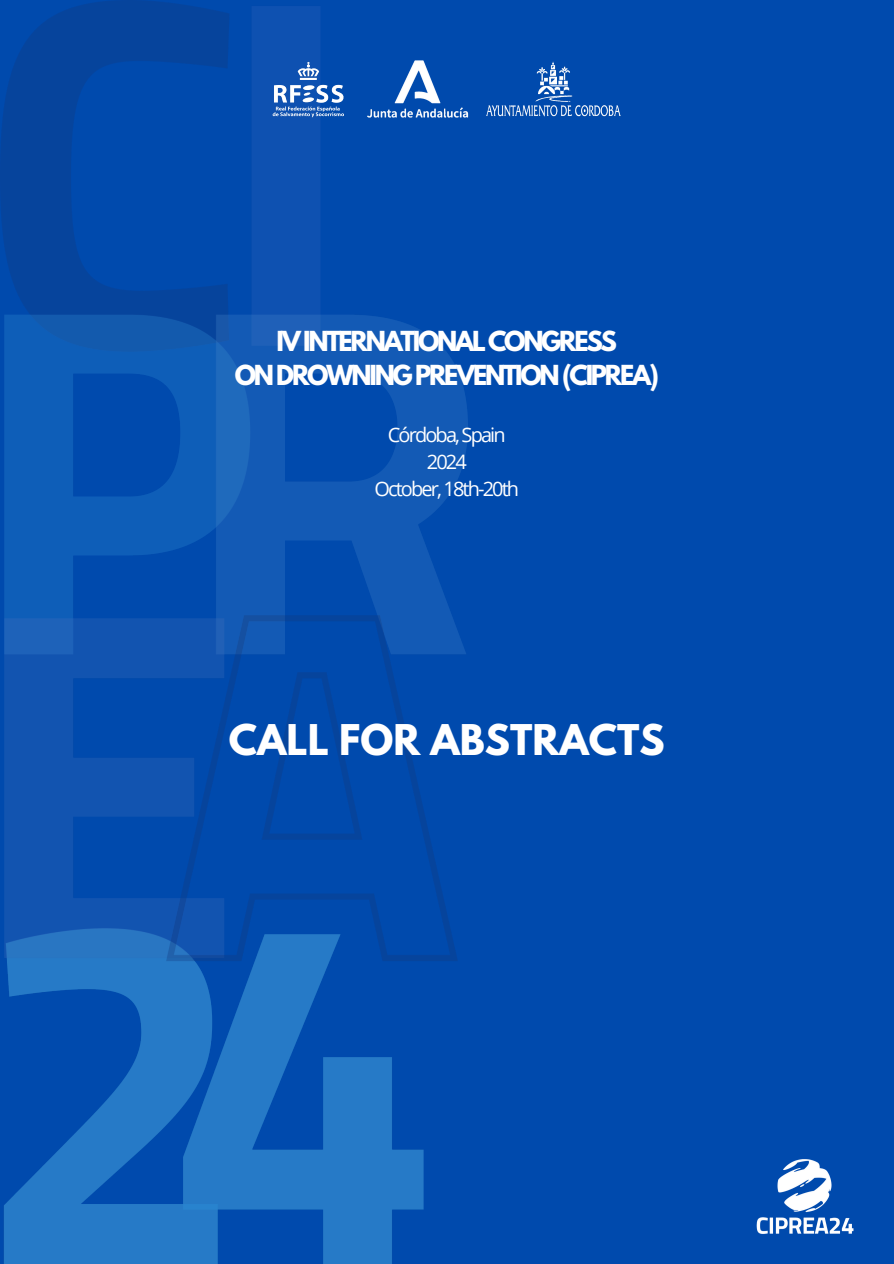
<style>
.page{position:relative;width:894px;height:1264px;background:#fff}
.page>*{position:absolute;margin:0;border:0;box-sizing:border-box;transform-origin:0 0}
.t1{font:700 37.5px "League Spartan";color:#fff}
.t2{font:700 24.45px/33.8px "League Spartan";letter-spacing:-.095em;color:#fff;text-align:center}
.t3{font:19.95px "Open Sans";letter-spacing:-.095em;color:#fff}
</style>
<div class="page">
<div style="left:0;top:0;width:893px;height:1263px;background:#004aad"></div>
<img style="left:486px;top:61px;width:135px;height:56px">
<img style="left:0;top:0;width:467px;height:1263px">
<img style="left:269px;top:59px;width:78px;height:60px">
<img style="left:756px;top:1159px;width:98px;height:75px">
<img style="left:364px;top:59px;width:105px;height:60px">
<div style="left:214px;top:849px;width:203px;height:35px;background:#004aad"></div>
<h1 class="t2" style="left:235px;top:327px;width:425px">IV INTERNATIONAL CONGRESS<br>ON DROWNING PREVENTION (CIPREA)</h1>
<p class="t3" style="left:388px;top:420px;width:119px">Córdoba, Spain</p>
<p class="t3" style="left:426px;top:447px;width:42px">2024</p>
<p class="t3" style="left:374px;top:474px;width:146px">October, 18th-20th</p>
<h2 class="t1" style="left:229px;top:720px;width:437px">CALL FOR ABSTRACTS</h2>
</div>
